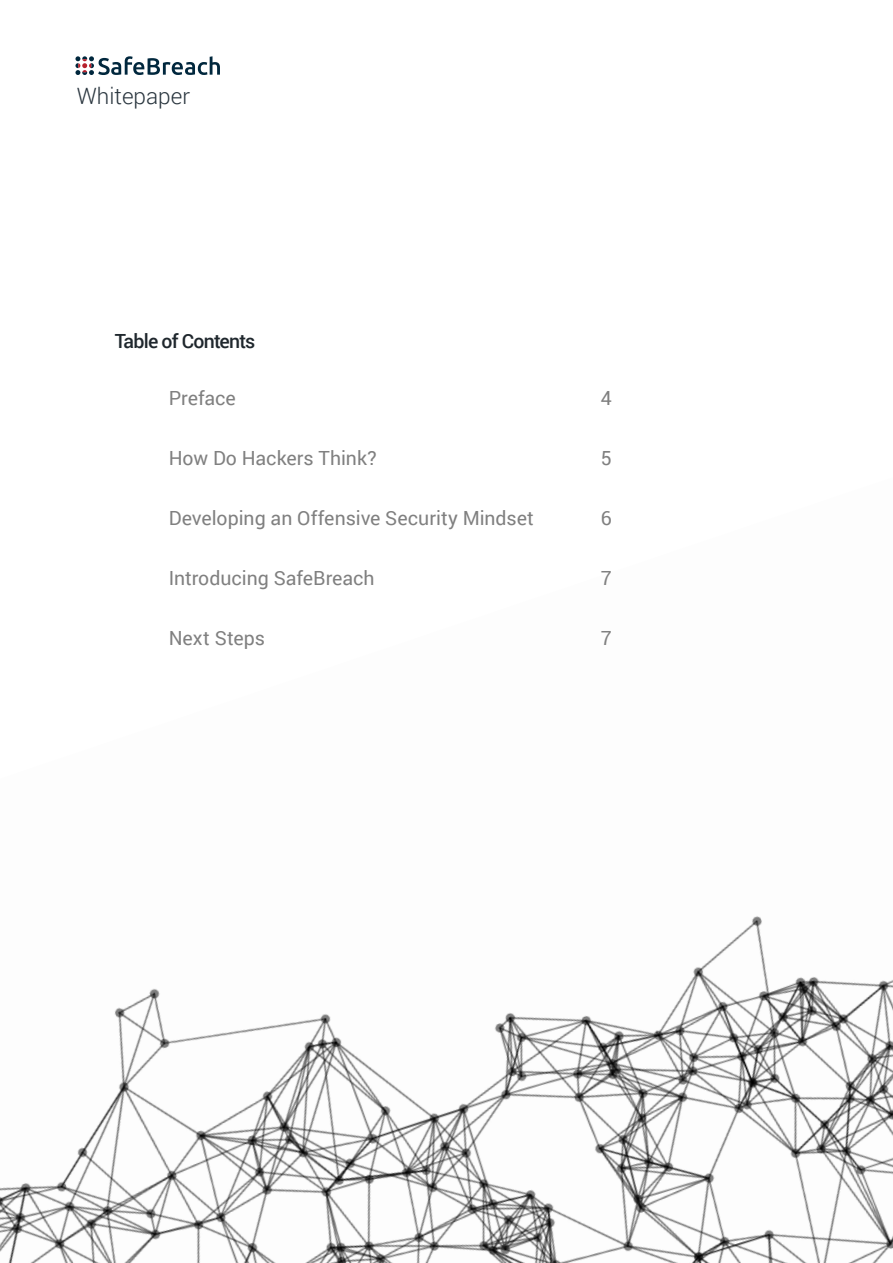
<style>
.page{position:relative;width:893px;height:1263px;background:#fff}
.page>*{position:absolute;margin:0;border:0;box-sizing:border-box;transform-origin:0 0}
.t1{font:300 22.5px "Roboto";color:#29353e}
.t2{font:19.5px "Roboto";color:#808080}
.t3{font:500 19.5px "Roboto";letter-spacing:-.045em;color:#1f272d}
</style>
<div class="page">
<img style="left:0;top:916px;width:893px;height:347px">
<svg style="left:75px;top:56px;width:145px;height:19px"></svg>
<p class="t1" style="left:77px;top:80px;width:115px">Whitepaper</p>
<p class="t3" style="left:115px;top:328px;width:142px">Table of Contents</p>
<p class="t2" style="left:169px;top:385px;width:69px">Preface</p>
<p class="t2" style="left:601px;top:385px;width:12px">4</p>
<p class="t2" style="left:169px;top:445px;width:209px">How Do Hackers Think?</p>
<p class="t2" style="left:601px;top:445px;width:12px">5</p>
<p class="t2" style="left:169px;top:505px;width:366px">Developing an Offensive Security Mindset</p>
<p class="t2" style="left:601px;top:505px;width:12px">6</p>
<p class="t2" style="left:169px;top:565px;width:207px">Introducing SafeBreach</p>
<p class="t2" style="left:601px;top:565px;width:12px">7</p>
<p class="t2" style="left:169px;top:625px;width:98px">Next Steps</p>
<p class="t2" style="left:601px;top:625px;width:12px">7</p>
</div>
